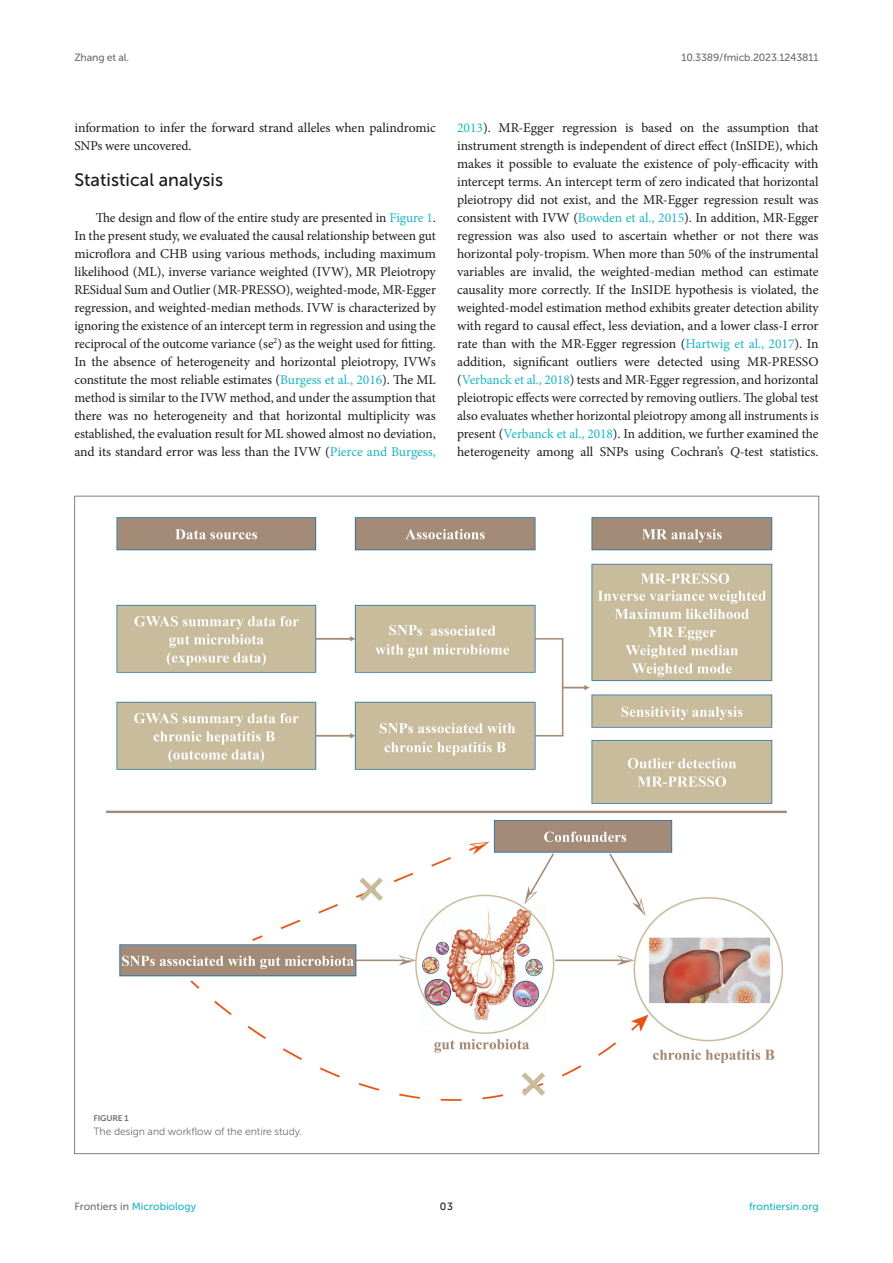
<style>
.page{position:relative;width:893px;height:1263px;background:#fff}
.page>*{position:absolute;margin:0;border:0;box-sizing:border-box;transform-origin:0 0}
.HEAD_2{font:18px "Museo Sans 500";color:#1b1c1b}
.TEXT_FLUSH{font:13.5px/18px "Minion Pro";letter-spacing:-.01em;color:#1b1c1b;text-align:justify}
.t1{font:10.5px "Museo Sans 500";color:#1db5c3}
.FIG_LEG{font:10.5px "Museo Sans 300";letter-spacing:-.01em;color:#706f70}
.t2{font:10.5px "Museo Sans 500";letter-spacing:-.015em;color:#706f70}
.t3{font:10.5px "Museo Sans 500";color:#1b1c1b}
.FIG_HD{font:8.25px "Museo Sans 700";letter-spacing:-.01em;color:#706f70}
.s1{color:#1db5c3}
.s2{font-style:italic}
.s3{color:#706f70}
</style>
<div class="page">
<img style="left:106px;top:517px;width:681px;height:584px">
<p class="t2" style="left:74px;top:51px;width:56px">Zhang et al.</p>
<p class="t2" style="left:681px;top:51px;width:139px">10.3389/fmicb.2023.1243811</p>
<p class="TEXT_FLUSH" style="left:74px;top:119px;width:363px">information to infer the forward strand alleles when palindromic<br>SNPs were uncovered.</p>
<p class="HEAD_2" style="left:74px;top:170px;width:150px">Statistical analysis</p>
<p class="TEXT_FLUSH" style="left:74px;top:209px;width:363px;text-indent:21px">The design and flow of the entire study are presented in <span class="s1">Figure 1</span>.<br>In the present study, we evaluated the causal relationship between gut microflora and CHB using various methods, including maximum likelihood (ML), inverse variance weighted (IVW), MR Pleiotropy RESidual Sum and Outlier (MR-PRESSO), weighted-mode, MR-Egger regression, and weighted-median methods. IVW is characterized by ignoring the existence of an intercept term in regression and using the reciprocal of the outcome variance (se<sup>2</sup>) as the weight used for fitting.<br>In the absence of heterogeneity and horizontal pleiotropy, IVWs constitute the most reliable estimates (<span class="s1">Burgess et al., 2016</span>). The ML method is similar to the IVW method, and under the assumption that there was no heterogeneity and that horizontal multiplicity was established, the evaluation result for ML showed almost no deviation, and its standard error was less than the IVW (<span class="s1">Pierce and Burgess,</span></p>
<p class="TEXT_FLUSH" style="left:457px;top:119px;width:363px"><span class="s1">2013</span>). MR-Egger regression is based on the assumption that instrument strength is independent of direct effect (InSIDE), which makes it possible to evaluate the existence of poly-efficacity with intercept terms. An intercept term of zero indicated that horizontal pleiotropy did not exist, and the MR-Egger regression result was consistent with IVW (<span class="s1">Bowden et al., 2015</span>). In addition, MR-Egger regression was also used to ascertain whether or not there was horizontal poly-tropism. When more than 50% of the instrumental variables are invalid, the weighted-median method can estimate causality more correctly. If the InSIDE hypothesis is violated, the weighted-model estimation method exhibits greater detection ability with regard to causal effect, less deviation, and a lower class-I error rate than with the MR-Egger regression (<span class="s1">Hartwig et al., 2017</span>). In addition, significant outliers were detected using MR-PRESSO (<span class="s1">Verbanck et al., 2018</span>) tests and MR-Egger regression, and horizontal pleiotropic effects were corrected by removing outliers. The global test also evaluates whether horizontal pleiotropy among all instruments is present (<span class="s1">Verbanck et al., 2018</span>). In addition, we further examined the heterogeneity among all SNPs using Cochran’s <span class="s2">Q</span>-test statistics.</p>
<p class="FIG_HD" style="left:94px;top:1114px;width:37px">FIGURE 1</p>
<p class="FIG_LEG" style="left:94px;top:1125px;width:210px">The design and workflow of the entire study.</p>
<p class="t1" style="left:74px;top:1200px;width:123px"><span class="s3">Frontiers in</span> Microbiology</p>
<p class="t3" style="left:440px;top:1200px;width:15px">03</p>
<p class="t1" style="left:749px;top:1200px;width:71px">frontiersin.org</p>
</div>
